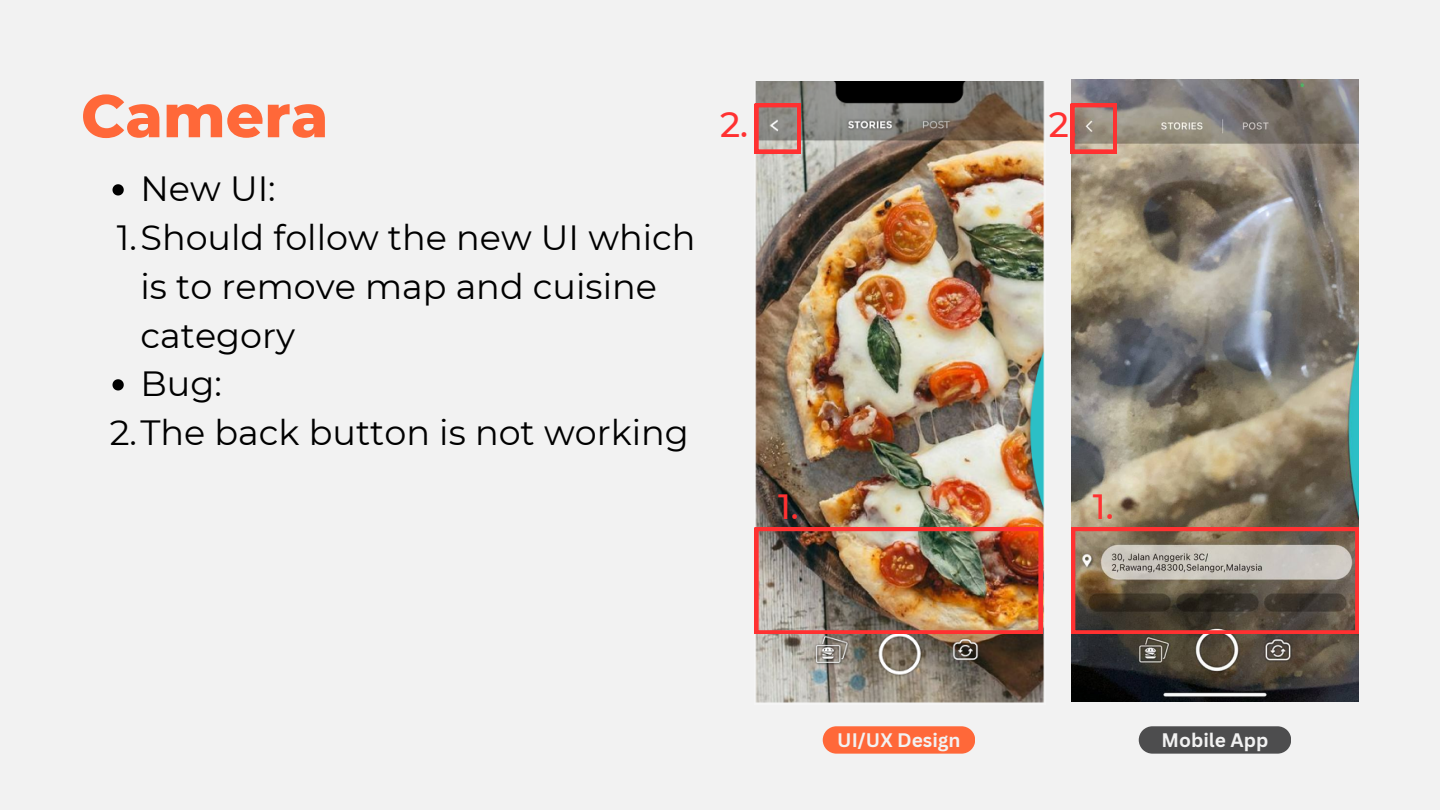
<style>
.page{position:relative;width:1440px;height:810px;background:#f2f2f2}
.page>*{position:absolute;margin:0;border:0;box-sizing:border-box;transform-origin:0 0}
.t1{font:800 60px "Montserrat";color:#ff6839}
.t2{font:35px/48.8px "Montserrat";color:#000}
.t3{font:500 35px "Montserrat";color:#ff3131}
.t4{font:700 19.1px "Canva Sans";color:#f2f2f2}
</style>
<div class="page">
<svg style="left:823px;top:726px;width:152px;height:28px;background:#fe7043"></svg>
<svg style="left:1139px;top:726px;width:152px;height:28px;background:#565657"></svg>
<img style="left:755px;top:81px;width:290px;height:622px">
<img style="left:755px;top:527px;width:287px;height:107px">
<img style="left:1072px;top:79px;width:287px;height:623px">
<svg style="left:1072px;top:527px;width:287px;height:107px;background:#866a5e"></svg>
<svg style="left:1071px;top:104px;width:46px;height:49px;background:#b8766c"></svg>
<svg style="left:755px;top:104px;width:46px;height:49px;background:#b67a76"></svg>
<svg style="left:112px;top:184px;width:12px;height:11px"></svg>
<svg style="left:112px;top:379px;width:12px;height:11px"></svg>
<p class="t1" style="left:81px;top:79px;width:249px">Camera</p>
<p class="t2" style="left:140px;top:165px;width:137px">New UI:</p>
<p class="t2" style="left:140px;top:213px;width:557px;text-indent:-24px">1.Should follow the new UI which is to remove map and cuisine category</p>
<p class="t2" style="left:140px;top:360px;width:83px">Bug:</p>
<p class="t2" style="left:110px;top:408px;width:581px">2.The back button is not working</p>
<p class="t3" style="left:720px;top:103px;width:30px">2.</p>
<p class="t3" style="left:1049px;top:103px;width:30px">2.</p>
<p class="t3" style="left:778px;top:485px;width:22px">1.</p>
<p class="t3" style="left:1093px;top:485px;width:22px">1.</p>
<p class="t4" style="left:837px;top:726px;width:125px">UI/UX Design</p>
<p class="t4" style="left:1162px;top:726px;width:108px">Mobile App</p>
</div>
